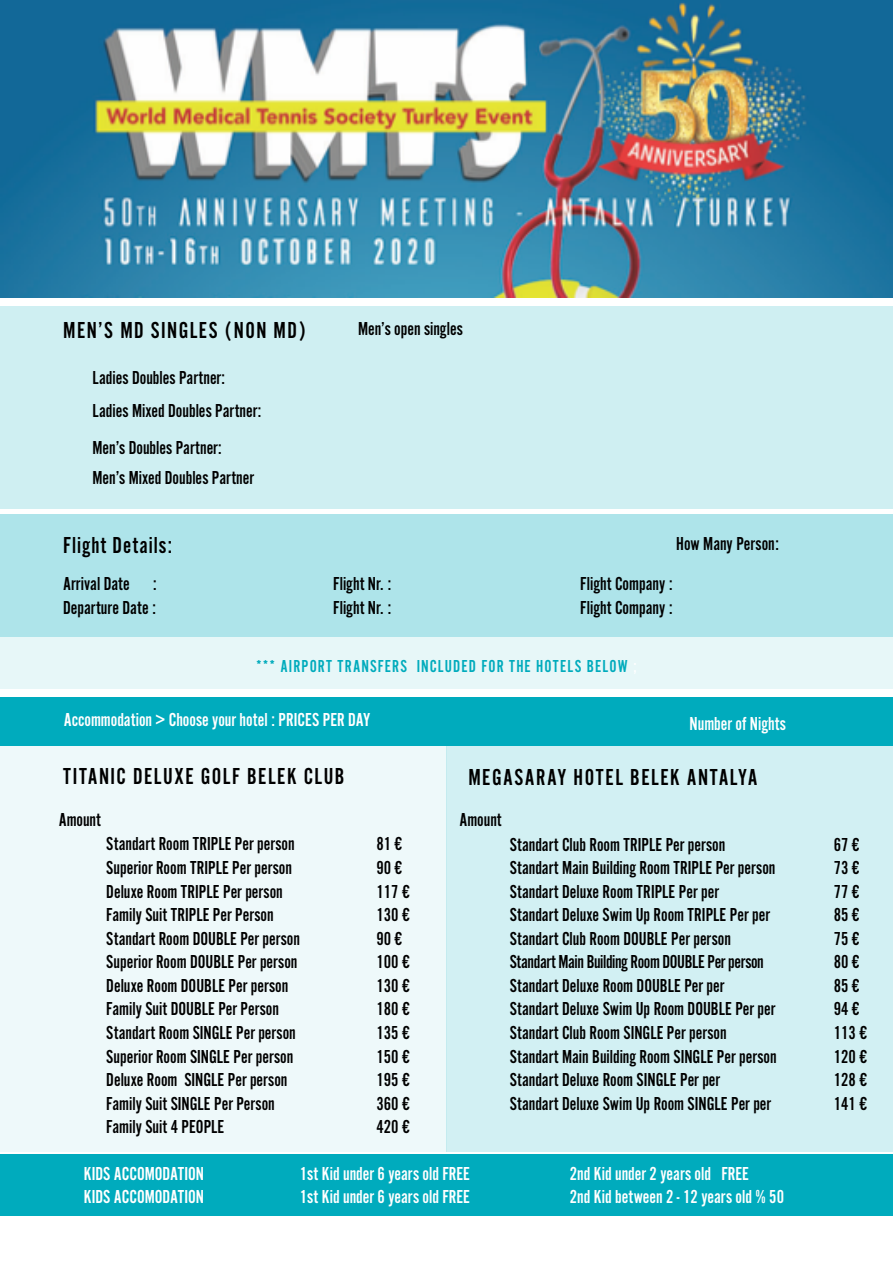
<style>
.page{position:relative;width:893px;height:1263px;background:#fff}
.page>*{position:absolute;margin:0;border:0;box-sizing:border-box;transform-origin:0 0}
.t1{font:24px "Alternate Got No 2 D";letter-spacing:.06em;color:#000}
.t2{font:24px "Alternate Got No 2 D";letter-spacing:.04em;color:#000}
.t3{font:19.5px/32.4px "Alternate Got No 2 D";color:#000}
.t4{font:19.5px "Alternate Got No 2 D";color:#fff}
.t5{font:19.5px "Alternate Got No 2 D";letter-spacing:-.02em;color:#000}
.t6{font:18px "Alternate Got No 2 D";letter-spacing:.06em;color:#00abbc}
.s1{color:#fff}
</style>
<div class="page">
<div style="left:0;top:514px;width:893px;height:175px;background:#aee4ea"></div>
<div style="left:0;top:637px;width:893px;height:52px;background:#e7f7f8"></div>
<div style="left:0;top:743px;width:446px;height:408px;background:#eef9fa"></div>
<div style="left:446px;top:743px;width:447px;height:408px;background:#d2f0f3"></div>
<div style="left:0;top:307px;width:893px;height:202px;background:#cfeff2"></div>
<div style="left:0;top:697px;width:893px;height:49px;background:#00abbd"></div>
<div style="left:0;top:1154px;width:893px;height:62px;background:#00abbd"></div>
<img style="left:0;top:0;width:893px;height:297px">
<p class="t1" style="left:63px;top:318px;width:244px">MEN’S MD SINGLES (NON MD)</p>
<p class="t3" style="left:92px;top:362px;width:170px">Ladies Doubles Partner:<br>Ladies Mixed Doubles Partner:</p>
<p class="t3" style="left:92px;top:434px;width:163px;line-height:29.4px">Men’s Doubles Partner:<br>Men’s Mixed Doubles Partner</p>
<p class="t3" style="left:358px;top:313px;width:106px">Men’s open singles</p>
<p class="t2" style="left:63px;top:533px;width:110px">Flight Details:</p>
<p class="t3" style="left:676px;top:528px;width:104px">How Many Person:</p>
<p class="t3" style="left:63px;top:568px;width:95px">Arrival Date :</p>
<p class="t3" style="left:333px;top:568px;width:59px">Flight Nr. :</p>
<p class="t3" style="left:580px;top:568px;width:94px">Flight Company :</p>
<p class="t3" style="left:63px;top:592px;width:94px">Departure Date :</p>
<p class="t3" style="left:333px;top:592px;width:59px">Flight Nr. :</p>
<p class="t3" style="left:580px;top:592px;width:94px">Flight Company :</p>
<p class="t6" style="left:256px;top:657px;width:382px">*** AIRPORT TRANSFERS INCLUDED FOR THE HOTELS BELOW <span class="s1">;</span></p>
<p class="t4" style="left:64px;top:710px;width:308px">Accommodation &gt; Choose your hotel : PRICES PER DAY</p>
<p class="t4" style="left:690px;top:713px;width:98px">Number of Nights</p>
<p class="t1" style="left:63px;top:763px;width:283px">TITANIC DELUXE GOLF BELEK CLUB</p>
<p class="t1" style="left:468px;top:765px;width:291px">MEGASARAY HOTEL BELEK ANTALYA</p>
<p class="t3" style="left:59px;top:804px;width:44px">Amount</p>
<p class="t3" style="left:459px;top:804px;width:44px">Amount</p>
<p class="t3" style="left:106px;top:828px;width:190px">Standart Room TRIPLE Per person</p>
<p class="t3" style="left:376px;top:828px;width:27px">81 €</p>
<p class="t3" style="left:106px;top:852px;width:187px">Superior Room TRIPLE Per person</p>
<p class="t3" style="left:376px;top:852px;width:27px">90 €</p>
<p class="t3" style="left:106px;top:875px;width:178px">Deluxe Room TRIPLE Per person</p>
<p class="t3" style="left:376px;top:875px;width:35px">117 €</p>
<p class="t3" style="left:106px;top:899px;width:169px">Family Suit TRIPLE Per Person</p>
<p class="t3" style="left:376px;top:899px;width:35px">130 €</p>
<p class="t3" style="left:106px;top:922px;width:195px">Standart Room DOUBLE Per person</p>
<p class="t3" style="left:376px;top:922px;width:27px">90 €</p>
<p class="t3" style="left:106px;top:946px;width:193px">Superior Room DOUBLE Per person</p>
<p class="t3" style="left:376px;top:946px;width:35px">100 €</p>
<p class="t3" style="left:106px;top:970px;width:184px">Deluxe Room DOUBLE Per person</p>
<p class="t3" style="left:376px;top:970px;width:35px">130 €</p>
<p class="t3" style="left:106px;top:993px;width:174px">Family Suit DOUBLE Per Person</p>
<p class="t3" style="left:376px;top:993px;width:35px">180 €</p>
<p class="t3" style="left:106px;top:1017px;width:191px">Standart Room SINGLE Per person</p>
<p class="t3" style="left:376px;top:1017px;width:35px">135 €</p>
<p class="t3" style="left:106px;top:1040px;width:188px">Superior Room SINGLE Per person</p>
<p class="t3" style="left:376px;top:1040px;width:35px">150 €</p>
<p class="t3" style="left:106px;top:1064px;width:183px">Deluxe Room SINGLE Per person</p>
<p class="t3" style="left:376px;top:1064px;width:35px">195 €</p>
<p class="t3" style="left:106px;top:1087px;width:170px">Family Suit SINGLE Per Person</p>
<p class="t3" style="left:376px;top:1087px;width:35px">360 €</p>
<p class="t3" style="left:106px;top:1111px;width:120px">Family Suit 4 PEOPLE</p>
<p class="t3" style="left:376px;top:1111px;width:35px">420 €</p>
<p class="t4" style="left:84px;top:1163px;width:122px">KIDS ACCOMODATION</p>
<p class="t4" style="left:300px;top:1163px;width:172px">1st Kid under 6 years old FREE</p>
<p class="t4" style="left:570px;top:1163px;width:181px">2nd Kid under 2 years old FREE</p>
<p class="t4" style="left:84px;top:1186px;width:122px">KIDS ACCOMODATION</p>
<p class="t4" style="left:300px;top:1186px;width:172px">1st Kid under 6 years old FREE</p>
<p class="t4" style="left:570px;top:1186px;width:216px">2nd Kid between 2 - 12 years old % 50</p>
<p class="t3" style="left:510px;top:828px;width:217px">Standart Club Room TRIPLE Per person</p>
<p class="t3" style="left:834px;top:828px;width:27px">67 €</p>
<p class="t3" style="left:510px;top:852px;width:267px">Standart Main Building Room TRIPLE Per person</p>
<p class="t3" style="left:834px;top:852px;width:27px">73 €</p>
<p class="t3" style="left:510px;top:875px;width:211px">Standart Deluxe Room TRIPLE Per per</p>
<p class="t3" style="left:834px;top:875px;width:27px">77 €</p>
<p class="t3" style="left:510px;top:899px;width:262px">Standart Deluxe Swim Up Room TRIPLE Per per</p>
<p class="t3" style="left:834px;top:899px;width:27px">85 €</p>
<p class="t3" style="left:510px;top:923px;width:223px">Standart Club Room DOUBLE Per person</p>
<p class="t3" style="left:834px;top:923px;width:27px">75 €</p>
<p class="t5" style="left:510px;top:951px;width:256px">Standart Main Building Room DOUBLE Per person</p>
<p class="t3" style="left:834px;top:946px;width:27px">80 €</p>
<p class="t3" style="left:510px;top:970px;width:216px">Standart Deluxe Room DOUBLE Per per</p>
<p class="t3" style="left:834px;top:970px;width:27px">85 €</p>
<p class="t3" style="left:510px;top:993px;width:267px">Standart Deluxe Swim Up Room DOUBLE Per per</p>
<p class="t3" style="left:834px;top:993px;width:27px">94 €</p>
<p class="t3" style="left:510px;top:1017px;width:218px">Standart Club Room SINGLE Per person</p>
<p class="t3" style="left:834px;top:1017px;width:35px">113 €</p>
<p class="t3" style="left:510px;top:1040px;width:268px">Standart Main Building Room SINGLE Per person</p>
<p class="t3" style="left:834px;top:1040px;width:35px">120 €</p>
<p class="t3" style="left:510px;top:1064px;width:212px">Standart Deluxe Room SINGLE Per per</p>
<p class="t3" style="left:834px;top:1064px;width:35px">128 €</p>
<p class="t3" style="left:510px;top:1087px;width:263px">Standart Deluxe Swim Up Room SINGLE Per per</p>
<p class="t3" style="left:834px;top:1087px;width:35px">141 €</p>
</div>
